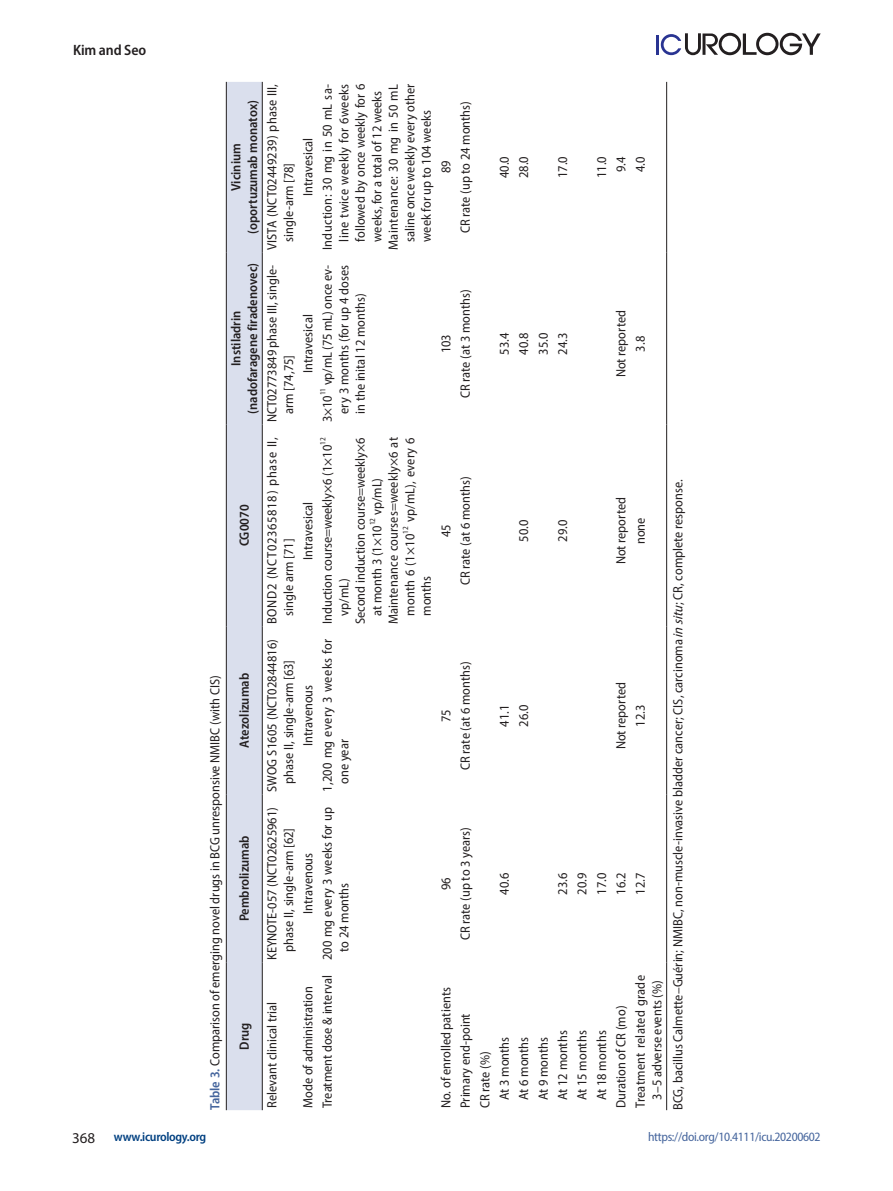
<style>
.page{position:relative;width:893px;height:1191px;background:#fff}
.page>*{position:absolute;margin:0;border:0;box-sizing:border-box;transform-origin:0 0}
.t1{font:600 semi-condensed 15px "Myriad Pro";letter-spacing:-.01em;color:#231f20}
.t2{font:15px "Myriad Pro";color:#231f20}
.t3{font:semi-condensed 13.5px/16.5px "Myriad Pro";color:#231f20}
.t4{font:600 semi-condensed 13.5px/16.5px "Myriad Pro";color:#231f20;text-align:center}
.t5{font:semi-condensed 13.5px/16.5px "Myriad Pro";letter-spacing:.025em;color:#231f20}
.t6{font:semi-condensed 13.5px "Myriad Pro";letter-spacing:.02em;color:#231f20}
.t7{font:semi-condensed 13.5px/16.5px "Myriad Pro";letter-spacing:.05em;color:#231f20}
.t8{font:semi-condensed 12.75px "Myriad Pro";letter-spacing:-.025em;color:#45659d}
.t9{font:600 semi-condensed 12.75px "Myriad Pro";letter-spacing:-.025em;color:#014081}
.t10{font:semi-condensed 7.8px "Myriad Pro";color:#231f20}
.s1{font-weight:600;color:#45659d}
.s2{font-weight:600}
.s3{font-style:italic}
</style>
<div class="page">
<hr style="left:656px;top:35px;width:3px;height:20px;background:#293492">
<svg style="left:661px;top:33px;width:160px;height:22px"></svg>
<div style="left:227px;top:82px;width:35px;height:1028px;background:#dadfed"></div>
<hr style="left:226px;top:962px;width:1px;height:148px;background:#231f20">
<hr style="left:226px;top:794px;width:1px;height:168px;background:#231f20">
<hr style="left:226px;top:626px;width:1px;height:168px;background:#231f20">
<hr style="left:226px;top:424px;width:1px;height:202px;background:#231f20">
<hr style="left:226px;top:252px;width:1px;height:172px;background:#231f20">
<hr style="left:226px;top:82px;width:1px;height:170px;background:#231f20">
<hr style="left:262px;top:962px;width:1px;height:148px;background:#231f20">
<hr style="left:262px;top:794px;width:1px;height:168px;background:#231f20">
<hr style="left:262px;top:626px;width:1px;height:168px;background:#231f20">
<hr style="left:262px;top:424px;width:1px;height:202px;background:#231f20">
<hr style="left:262px;top:252px;width:1px;height:172px;background:#231f20">
<hr style="left:262px;top:82px;width:1px;height:170px;background:#231f20">
<hr style="left:666px;top:962px;width:1px;height:148px;background:#231f20">
<hr style="left:666px;top:794px;width:1px;height:168px;background:#231f20">
<hr style="left:666px;top:626px;width:1px;height:168px;background:#231f20">
<hr style="left:666px;top:424px;width:1px;height:202px;background:#231f20">
<hr style="left:666px;top:252px;width:1px;height:172px;background:#231f20">
<hr style="left:666px;top:82px;width:1px;height:170px;background:#231f20">
<p class="t1" style="left:73px;top:41px;width:75px">Kim and Seo</p>
<p class="t3" style="left:264px;top:241px;width:159px;text-indent:-9px;rotate:-90deg">VISTA (NCT02449239) phase III, single-arm [78]</p>
<p class="t4" style="left:228px;top:234px;width:135px;rotate:-90deg">Vicinium<br>(oportuzumab monatox)</p>
<p class="t3" style="left:300px;top:196px;width:60px;rotate:-90deg">Intravesical</p>
<p class="t6" style="left:319px;top:250px;width:168px;rotate:-90deg">Induction: 30 mg in 50 mL sa-</p>
<p class="t6" style="left:336px;top:242px;width:159px;rotate:-90deg">line twice weekly for 6weeks</p>
<p class="t3" style="left:352px;top:242px;width:159px;rotate:-90deg">followed by once weekly for 6</p>
<p class="t3" style="left:368px;top:242px;width:152px;rotate:-90deg">weeks, for a total of 12 weeks</p>
<p class="t5" style="left:385px;top:250px;width:168px;rotate:-90deg">Maintenance: 30 mg in 50 mL</p>
<p class="t3" style="left:401px;top:242px;width:159px;rotate:-90deg">saline once weekly every other</p>
<p class="t3" style="left:418px;top:242px;width:133px;rotate:-90deg">week for up to 104 weeks</p>
<p class="t3" style="left:437px;top:173px;width:14px;rotate:-90deg">89</p>
<p class="t4" style="left:228px;top:414px;width:152px;rotate:-90deg">Instiladrin<br>(nadofaragene firadenovec)</p>
<p class="t3" style="left:264px;top:414px;width:150px;text-indent:-9px;rotate:-90deg">NCT02773849 phase III, single&shy;arm [74,75]</p>
<p class="t3" style="left:319px;top:414px;width:150px;text-align:justify;text-indent:28px;rotate:-90deg">vp/mL (75 mL) once ev&shy;ery 3 months (for up 4 doses in the inital 12 months)</p>
<p class="t3" style="left:300px;top:373px;width:60px;rotate:-90deg">Intravesical</p>
<p class="t10" style="left:318px;top:395px;width:9px;rotate:-90deg">11</p>
<p class="t3" style="left:319px;top:422px;width:29px;rotate:-90deg">3×10</p>
<p class="t4" style="left:236px;top:546px;width:43px;rotate:-90deg">CG0070</p>
<p class="t3" style="left:385px;top:624px;width:188px;rotate:-90deg">Maintenance courses=weekly×6 at</p>
<p class="t7" style="left:264px;top:615px;width:180px;text-indent:-9px;rotate:-90deg">BOND2 (NCT02365818) phase II, single arm [71]</p>
<p class="t10" style="left:318px;top:445px;width:9px;rotate:-90deg">12</p>
<p class="t3" style="left:401px;top:522px;width:86px;rotate:-90deg">vp/mL), every 6</p>
<p class="t3" style="left:352px;top:624px;width:188px;rotate:-90deg">Second induction course=weekly×6</p>
<p class="t3" style="left:319px;top:624px;width:181px;rotate:-90deg">Induction course=weekly×6 (1×10</p>
<p class="t3" style="left:368px;top:515px;width:39px;rotate:-90deg">vp/mL)</p>
<p class="t3" style="left:300px;top:560px;width:60px;rotate:-90deg">Intravesical</p>
<p class="t10" style="left:368px;top:525px;width:9px;rotate:-90deg">12</p>
<p class="t3" style="left:368px;top:616px;width:92px;rotate:-90deg">at month 3 (1×10</p>
<p class="t10" style="left:401px;top:533px;width:9px;rotate:-90deg">12</p>
<p class="t3" style="left:401px;top:616px;width:83px;rotate:-90deg">month 6 (1×10</p>
<p class="t3" style="left:418px;top:616px;width:41px;rotate:-90deg">months</p>
<p class="t3" style="left:335px;top:616px;width:39px;rotate:-90deg">vp/mL)</p>
<p class="t3" style="left:437px;top:353px;width:21px;rotate:-90deg">103</p>
<p class="t3" style="left:437px;top:537px;width:14px;rotate:-90deg">45</p>
<p class="t3" style="left:457px;top:233px;width:134px;rotate:-90deg">CR rate (up to 24 months)</p>
<p class="t3" style="left:457px;top:398px;width:110px;rotate:-90deg">CR rate (at 3 months)</p>
<p class="t3" style="left:457px;top:585px;width:110px;rotate:-90deg">CR rate (at 6 months)</p>
<p class="t3" style="left:496px;top:178px;width:23px;rotate:-90deg">40.0</p>
<p class="t3" style="left:496px;top:355px;width:23px;rotate:-90deg">53.4</p>
<p class="t4" style="left:236px;top:747px;width:76px;rotate:-90deg">Atezolizumab</p>
<p class="t3" style="left:200px;top:1049px;width:376px;line-height:29.4px;text-indent:-60px;rotate:-90deg"><span class="s1">Table 3.</span> Comparison of emerging novel drugs in BCG unresponsive NMIBC (with CIS)<br><span class="s2">Drug</span></p>
<p class="t4" style="left:236px;top:921px;width:87px;rotate:-90deg">Pembrolizumab</p>
<p class="t2" style="left:72px;top:1128px;width:24px">368</p>
<p class="t9" style="left:114px;top:1128px;width:94px">www.icurology.org</p>
<p class="t3" style="left:264px;top:783px;width:146px;text-indent:-9px;rotate:-90deg">SWOG S1605 (NCT02844816) phase II, single-arm [63]</p>
<p class="t3" style="left:300px;top:746px;width:63px;rotate:-90deg">Intravenous</p>
<p class="t3" style="left:264px;top:951px;width:146px;text-indent:-9px;rotate:-90deg">KEYNOTE-057 (NCT02625961) phase II, single-arm [62]</p>
<p class="t3" style="left:300px;top:914px;width:63px;rotate:-90deg">Intravenous</p>
<p class="t3" style="left:264px;top:1108px;width:108px;rotate:-90deg">Relevant clinical trial</p>
<p class="t3" style="left:300px;top:1108px;width:123px;rotate:-90deg">Mode of administration</p>
<p class="t5" style="left:319px;top:783px;width:146px;text-indent:-9px;rotate:-90deg">1,200 mg every 3 weeks for one year</p>
<p class="t3" style="left:319px;top:951px;width:146px;text-indent:-156px;rotate:-90deg">Treatment dose &amp; interval 200 mg every 3 weeks for up to 24 months</p>
<p class="t3" style="left:437px;top:722px;width:14px;rotate:-90deg">75</p>
<p class="t3" style="left:457px;top:770px;width:110px;rotate:-90deg">CR rate (at 6 months)</p>
<p class="t3" style="left:437px;top:890px;width:14px;rotate:-90deg">96</p>
<p class="t3" style="left:457px;top:940px;width:114px;rotate:-90deg">CR rate (up to 3 years)</p>
<p class="t3" style="left:496px;top:726px;width:23px;rotate:-90deg">41.1</p>
<p class="t3" style="left:496px;top:894px;width:23px;rotate:-90deg">40.6</p>
<p class="t3" style="left:437px;top:1108px;width:122px;rotate:-90deg">No. of enrolled patients</p>
<p class="t3" style="left:457px;top:1108px;width:96px;rotate:-90deg">Primary end-point</p>
<p class="t3" style="left:475px;top:1100px;width:65px;line-height:19.5px;text-indent:-8px;rotate:-90deg">CR rate (%)<br>At 3 months</p>
<p class="t3" style="left:515px;top:178px;width:23px;rotate:-90deg">28.0</p>
<p class="t3" style="left:554px;top:178px;width:23px;rotate:-90deg">17.0</p>
<p class="t3" style="left:593px;top:178px;width:23px;rotate:-90deg">11.0</p>
<p class="t3" style="left:613px;top:172px;width:17px;rotate:-90deg">9.4</p>
<p class="t3" style="left:632px;top:172px;width:17px;rotate:-90deg">4.0</p>
<p class="t3" style="left:515px;top:355px;width:23px;rotate:-90deg">40.8</p>
<p class="t3" style="left:535px;top:355px;width:23px;rotate:-90deg">35.0</p>
<p class="t3" style="left:554px;top:355px;width:23px;rotate:-90deg">24.3</p>
<p class="t3" style="left:613px;top:377px;width:69px;rotate:-90deg">Not reported</p>
<p class="t3" style="left:632px;top:351px;width:17px;rotate:-90deg">3.8</p>
<p class="t3" style="left:515px;top:542px;width:23px;rotate:-90deg">50.0</p>
<p class="t3" style="left:554px;top:542px;width:23px;rotate:-90deg">29.0</p>
<p class="t3" style="left:515px;top:726px;width:23px;rotate:-90deg">26.0</p>
<p class="t3" style="left:613px;top:564px;width:69px;rotate:-90deg">Not reported</p>
<p class="t3" style="left:632px;top:544px;width:28px;rotate:-90deg">none</p>
<p class="t3" style="left:613px;top:749px;width:69px;rotate:-90deg">Not reported</p>
<p class="t3" style="left:632px;top:727px;width:23px;rotate:-90deg">12.3</p>
<p class="t3" style="left:554px;top:894px;width:23px;rotate:-90deg">23.6</p>
<p class="t3" style="left:574px;top:894px;width:23px;rotate:-90deg">20.9</p>
<p class="t3" style="left:593px;top:894px;width:23px;rotate:-90deg">17.0</p>
<p class="t3" style="left:613px;top:894px;width:23px;rotate:-90deg">16.2</p>
<p class="t3" style="left:632px;top:894px;width:23px;rotate:-90deg">12.7</p>
<p class="t3" style="left:515px;top:1100px;width:65px;rotate:-90deg">At 6 months</p>
<p class="t3" style="left:535px;top:1100px;width:65px;rotate:-90deg">At 9 months</p>
<p class="t3" style="left:554px;top:1100px;width:71px;rotate:-90deg">At 12 months</p>
<p class="t3" style="left:574px;top:1100px;width:71px;rotate:-90deg">At 15 months</p>
<p class="t3" style="left:593px;top:1100px;width:71px;rotate:-90deg">At 18 months</p>
<p class="t3" style="left:613px;top:1108px;width:104px;rotate:-90deg">Duration of CR (mo)</p>
<p class="t3" style="left:632px;top:1108px;width:134px;text-align:center;rotate:-90deg">Treatment related grade<br>3–5 adverse events (%)</p>
<p class="t3" style="left:670px;top:1110px;width:632px;rotate:-90deg">BCG, bacillus Calmette–Guérin; NMIBC, non-muscle-invasive bladder cancer; CIS, carcinoma <span class="s3">insitu</span>; CR, complete response.</p>
<p class="t8" style="left:648px;top:1128px;width:174px">https://doi.org/10.4111/icu.20200602</p>
</div>
